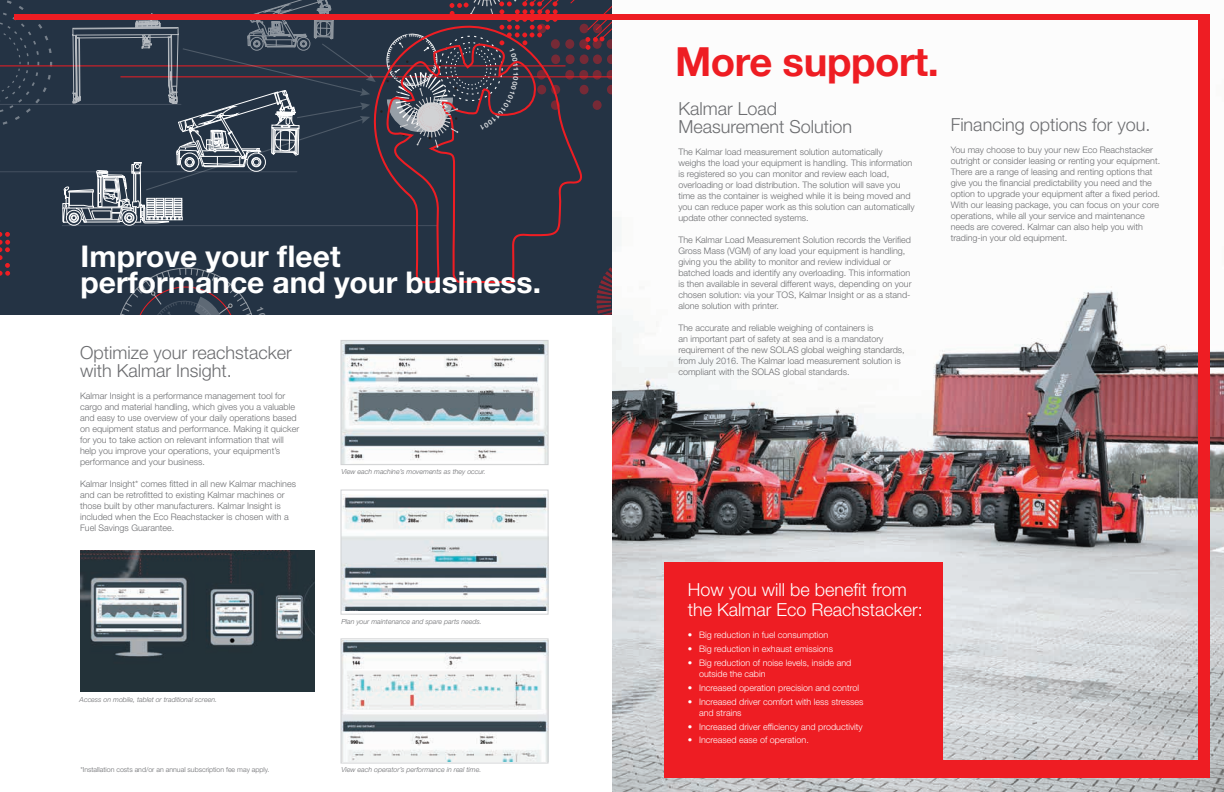
<style>
.page{position:relative;width:1224px;height:792px;background:#fff}
.page>*{position:absolute;margin:0;border:0;box-sizing:border-box;transform-origin:0 0}
.t1{font:700 40px "Helvetica Neue";letter-spacing:-.01em;color:#ee1d23}
.t2{font:700 30px/26px "Helvetica Neue LT Std";color:#fff}
.t3{font:300 18px/18px "Helvetica Neue LT Std";color:#6c6d70}
.t4{font:300 18px/20px "Helvetica Neue LT Std";color:#fff}
.t5{font:300 9px/11px "Helvetica Neue LT Std";color:#6c6d70}
.t6{font:300 9px/11px "Helvetica Neue LT Std";color:#fff}
.t7{font:italic 300 7px "Helvetica Neue LT Std";color:#6c6d70}
.t8{font:300 7px "Helvetica Neue LT Std";color:#6c6d70}
</style>
<div class="page">
<img style="left:612px;top:217px;width:612px;height:575px">
<div style="left:0;top:0;width:612px;height:315px;background:#243344"></div>
<svg style="left:0;top:0;width:52px;height:125px"></svg>
<hr style="left:0;top:104px;width:181px;height:1px;background:#445060">
<hr style="left:0;top:172px;width:297px;height:1px;background:#445060">
<svg style="left:0;top:232px;width:10px;height:44px"></svg>
<hr style="left:0;top:65px;width:566px;height:1px;background:#ee1d23">
<div style="left:664px;top:562px;width:279px;height:216px;background:#ee1d23"></div>
<img style="left:343px;top:342px;width:203px;height:121px">
<div style="left:341px;top:340px;width:207px;height:125px;border:1px solid #d1d2d4"></div>
<img style="left:343px;top:494px;width:203px;height:116px">
<div style="left:341px;top:490px;width:207px;height:124px;border:1px solid #d1d2d4"></div>
<img style="left:343px;top:641px;width:203px;height:120px">
<div style="left:341px;top:639px;width:207px;height:124px;border:1px solid #d1d2d4"></div>
<img style="left:80px;top:550px;width:234px;height:142px">
<div style="left:14px;top:14px;width:1191px;height:6px;background:#ee1d23"></div>
<div style="left:691px;top:761px;width:510px;height:17px;background:#ee1d23"></div>
<div style="left:1198px;top:14px;width:12px;height:764px;background:#ee1d23"></div>
<svg style="left:62px;top:0;width:550px;height:315px"></svg>
<h2 class="t2" style="left:81px;top:243px;width:462px">Improve your fleet<br>performance and your business.</h2>
<h3 class="t3" style="left:80px;top:343px;width:213px">Optimize your reachstacker with Kalmar Insight.</h3>
<p class="t5" style="left:80px;top:390px;width:221px">Kalmar Insight is a performance management tool for cargo and material handling, which gives you a valuable and easy to use overview of your daily operations based on equipment status and performance. Making it quicker for you to take action on relevant information that will help you improve your operations, your equipment’s performance and your business.</p>
<p class="t5" style="left:80px;top:478px;width:218px">Kalmar Insight* comes fitted in all new Kalmar machines and can be retrofitted to existing Kalmar machines or those built by other manufacturers. Kalmar Insight is included when the Eco Reachstacker is chosen with a Fuel Savings Guarantee.</p>
<p class="t7" style="left:80px;top:695px;width:139px">Access on mobile, tablet or traditional screen.</p>
<p class="t8" style="left:80px;top:766px;width:191px">*Installation costs and/or an annual subscription fee may apply.</p>
<p class="t7" style="left:341px;top:467px;width:146px">View each machine’s movements as they occur.</p>
<p class="t7" style="left:341px;top:617px;width:142px">Plan your maintenance and spare parts needs.</p>
<p class="t7" style="left:341px;top:766px;width:141px">View each operator’s performance in real time.</p>
<h1 class="t1" style="left:675px;top:30px;width:266px">More support.</h1>
<h3 class="t3" style="left:678px;top:100px;width:175px">Kalmar Load<br>Measurement Solution</h3>
<p class="t5" style="left:678px;top:147px;width:238px">The Kalmar load measurement solution automatically<br>weighs the load your equipment is handling. This information is registered so you can monitor and review each load, overloading or load distribution. The solution will save you time as the container is weighed while it is being moved and you can reduce paper work as this solution can automatically update other connected systems.</p>
<p class="t5" style="left:678px;top:235px;width:235px">The Kalmar Load Measurement Solution records the Verified Gross Mass (VGM) of any load your equipment is handling, giving you the ability to monitor and review individual or batched loads and identify any overloading. This information is then available in several different ways, depending on your chosen solution: via your TOS, Kalmar Insight or as a stand&shy;alone solution with printer.</p>
<p class="t5" style="left:678px;top:323px;width:228px">The accurate and reliable weighing of containers is<br>an important part of safety at sea and is a mandatory requirement of the new SOLAS global weighing standards, from July 2016. The Kalmar load measurement solution is compliant with the SOLAS global standards.</p>
<h3 class="t3" style="left:951px;top:115px;width:201px">Financing options for you.</h3>
<p class="t5" style="left:951px;top:144px;width:211px">You may choose to buy your new Eco Reachstacker outright or consider leasing or renting your equipment.<br>There are a range of leasing and renting options that give you the financial predictability you need and the option to upgrade your equipment after a fixed period.<br>With our leasing package, you can focus on your core operations, while all your service and maintenance needs are covered. Kalmar can also help you with trading-in your old equipment.</p>
<h3 class="t4" style="left:688px;top:580px;width:237px">How you will be benefit from the Kalmar Eco Reachstacker:</h3>
<p class="t6" style="left:688px;top:630px;width:142px">• Big reduction in fuel consumption</p>
<p class="t6" style="left:688px;top:643px;width:147px">• Big reduction in exhaust emissions</p>
<p class="t6" style="left:699px;top:657px;width:154px;text-indent:-11px">• Big reduction of noise levels, inside and outside the cabin</p>
<p class="t6" style="left:688px;top:682px;width:173px">• Increased operation precision and control</p>
<p class="t6" style="left:699px;top:696px;width:166px;text-indent:-11px">• Increased driver comfort with less stresses and strains</p>
<p class="t6" style="left:688px;top:721px;width:177px">• Increased driver efficiency and productivity</p>
<p class="t6" style="left:688px;top:735px;width:123px">• Increased ease of operation.</p>
</div>
